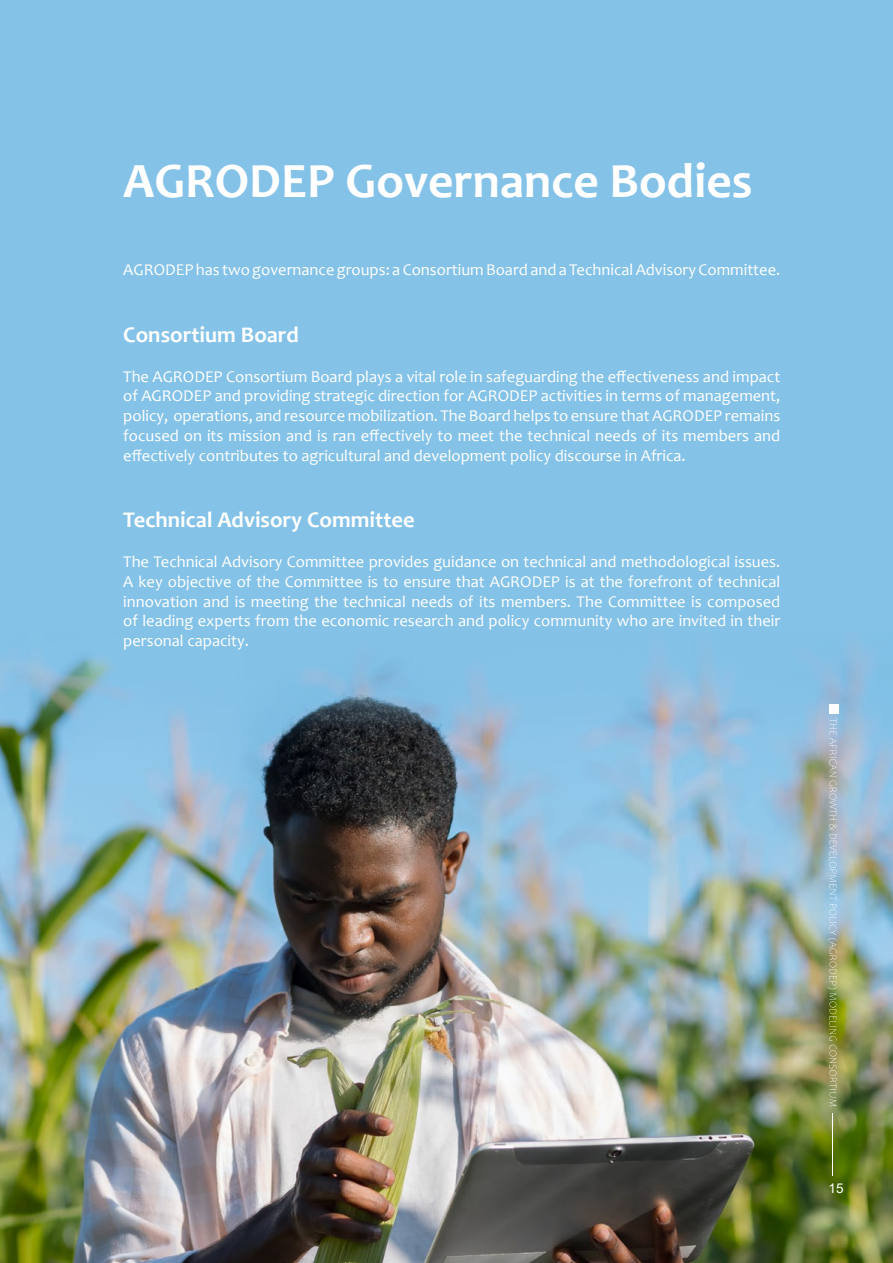
<style>
.page{position:relative;width:893px;height:1263px;background:#fff}
.page>*{position:absolute;margin:0;border:0;box-sizing:border-box;transform-origin:0 0}
.t1{font:700 49.5px "Candara";color:#fff}
.t2{font:700 22.5px "Candara";color:#fff}
.t3{font:16.5px/19.8px "Candara";color:#fff;text-align:justify}
.t4{font:13.5px "Arial";color:#fff}
</style>
<div class="page">
<div style="left:1px;top:0;width:892px;height:1263px;background:#84c2e7"></div>
<img style="left:1px;top:650px;width:892px;height:613px">
<div style="left:829px;top:704px;width:9px;height:10px;background:#fff"></div>
<img style="left:827px;top:718px;width:10px;height:388px">
<hr style="left:832px;top:1113px;width:1px;height:63px;background:#fff">
<h1 class="t1" style="left:123px;top:150px;width:631px">AGRODEP Governance Bodies</h1>
<p class="t3" style="left:123px;top:260px;width:658px">AGRODEP has two governance groups: a Consortium Board and a Technical Advisory Committee.</p>
<h2 class="t2" style="left:123px;top:321px;width:177px">Consortium Board</h2>
<p class="t3" style="left:123px;top:366px;width:658px">The AGRODEP Consortium Board plays a vital role in safeguarding the effectiveness and impact of AGRODEP and providing strategic direction for AGRODEP activities in terms of management, policy, operations, and resource mobilization. The Board helps to ensure that AGRODEP remains focused on its mission and is ran effectively to meet the technical needs of its members and effectively contributes to agricultural and development policy discourse in Africa.</p>
<h2 class="t2" style="left:123px;top:506px;width:293px">Technical Advisory Committee</h2>
<p class="t3" style="left:123px;top:552px;width:658px">The Technical Advisory Committee provides guidance on technical and methodological issues.<br>A key objective of the Committee is to ensure that AGRODEP is at the forefront of technical innovation and is meeting the technical needs of its members. The Committee is composed of leading experts from the economic research and policy community who are invited in their personal capacity.</p>
<p class="t4" style="left:829px;top:1179px;width:17px">15</p>
</div>
